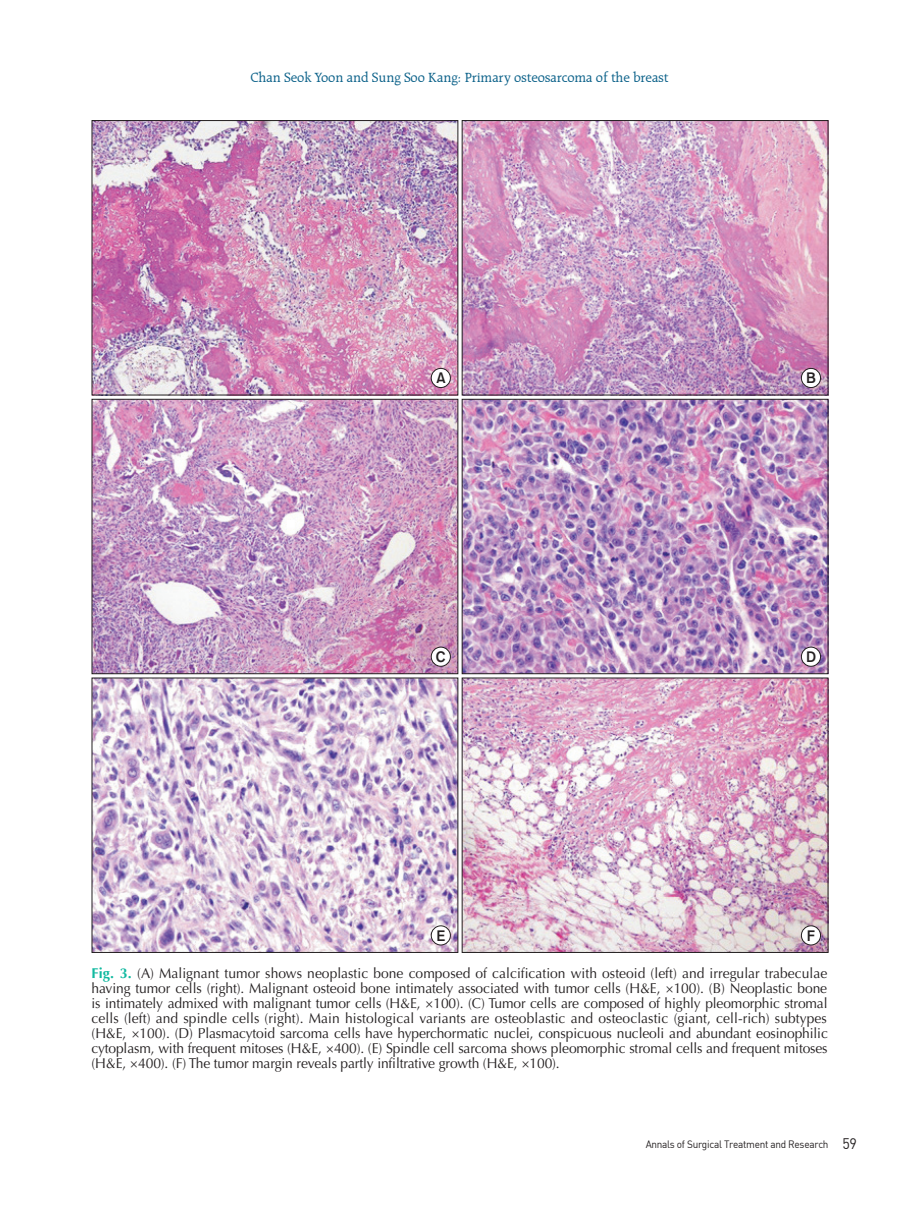
<style>
.page{position:relative;width:919px;height:1217px;background:#fff}
.page>*{position:absolute;margin:0;border:0;box-sizing:border-box;transform-origin:0 0}
.t1{font:15px "Gothic 725 BT Bold A";color:#231f20}
.t2{font:14.25px/15px "Optima LT Std";letter-spacing:-.01em;color:#231f20;text-align:justify}
.t3{font:14.25px "Raleigh BT";letter-spacing:-.01em;color:#0b6189}
.t4{font:10.5px "Dinreg";letter-spacing:-.025em;color:#231f20;scale:.95 1}
.s1{font-weight:700;color:#11b9a0}
.s2{font-size:15px}
</style>
<div class="page">
<img style="left:91px;top:120px;width:737px;height:832px">
<div style="left:431px;top:368px;width:19px;height:19px;background:#fff;border-radius:50%"></div>
<div style="left:431px;top:368px;width:19px;height:20px;border:1px solid #231f20;border-radius:50%"></div>
<div style="left:801px;top:368px;width:19px;height:19px;background:#fff;border-radius:50%"></div>
<div style="left:801px;top:368px;width:19px;height:20px;border:1px solid #231f20;border-radius:50%"></div>
<div style="left:431px;top:647px;width:19px;height:19px;background:#fff;border-radius:50%"></div>
<div style="left:431px;top:646px;width:19px;height:20px;border:1px solid #231f20;border-radius:50%"></div>
<div style="left:801px;top:647px;width:19px;height:19px;background:#fff;border-radius:50%"></div>
<div style="left:801px;top:646px;width:19px;height:20px;border:1px solid #231f20;border-radius:50%"></div>
<div style="left:431px;top:925px;width:19px;height:19px;background:#fff;border-radius:50%"></div>
<div style="left:431px;top:925px;width:19px;height:20px;border:1px solid #231f20;border-radius:50%"></div>
<div style="left:801px;top:925px;width:19px;height:19px;background:#fff;border-radius:50%"></div>
<div style="left:801px;top:925px;width:19px;height:20px;border:1px solid #231f20;border-radius:50%"></div>
<p class="t3" style="left:250px;top:69px;width:420px">Chan Seok Yoon and Sung Soo Kang: Primary osteosarcoma of the breast</p>
<p class="t1" style="left:436px;top:369px;width:11px">A</p>
<p class="t1" style="left:806px;top:369px;width:11px">B</p>
<p class="t1" style="left:436px;top:648px;width:11px">C</p>
<p class="t1" style="left:806px;top:648px;width:12px">D</p>
<p class="t1" style="left:436px;top:926px;width:11px">E</p>
<p class="t1" style="left:806px;top:926px;width:10px">F</p>
<p class="t2" style="left:92px;top:966px;width:737px"><span class="s1">Fig. 3.</span> (A) Malignant tumor shows neoplastic bone composed of calcification with osteoid (left) and irregular trabeculae having tumor cells (right). Malignant osteoid bone intimately associated with tumor cells (H&amp;E, ×100). (B) Neoplastic bone is intimately admixed with malignant tumor cells (H&amp;E, ×100). (C) Tumor cells are composed of highly pleomorphic stromal cells (left) and spindle cells (right). Main histological variants are osteoblastic and osteoclastic (giant, cell-rich) subtypes (H&amp;E, ×100). (D) Plasmacytoid sarcoma cells have hyperchormatic nuclei, conspicuous nucleoli and abundant eosinophilic cytoplasm, with frequent mitoses (H&amp;E, ×400). (E) Spindle cell sarcoma shows pleomorphic stromal cells and frequent mitoses (H&amp;E, ×400). (F) The tumor margin reveals partly infiltrative growth (H&amp;E, ×100).</p>
<p class="t4" style="left:645px;top:1137px;width:224px">Annals of Surgical Treatment and Research <span class="s2">59</span></p>
</div>
